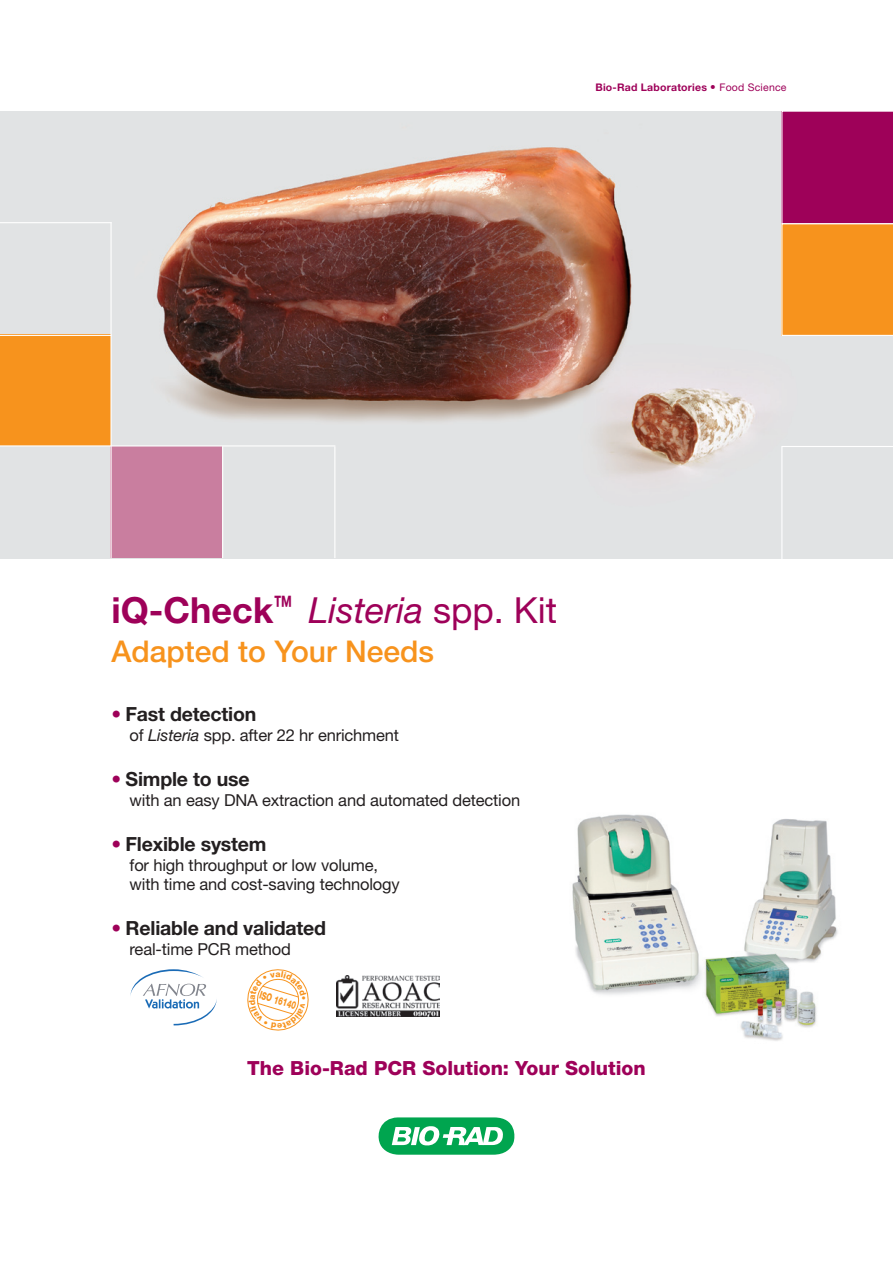
<style>
.page{position:relative;width:893px;height:1263px;background:#fff}
.page>*{position:absolute;margin:0;border:0;box-sizing:border-box;transform-origin:0 0}
.t1{font:700 36px "Helvetica Neue LT";color:#9e0159}
.t2{font:500 30px "Helvetica Neue LT";color:#f7931d}
.t3{font:700 19.5px "Helvetica Neue LT";letter-spacing:-.01em;color:#231f20}
.t4{font:800 19.5px "Helvetica Neue LT";color:#9e0159}
.t5{font:16.5px/19.8px "Helvetica Neue LT";letter-spacing:-.01em;color:#231f20}
.t6{font:800 10.8px "Helvetica Neue LT";color:#f7931d;scale:.67 1}
.t7{font:700 10.5px "Helvetica Neue LT";letter-spacing:.02em;color:#9e0159}
.s1{font-weight:400;font-size:11.25px}
.s2{font-weight:400}
.s3{font-weight:400;font-style:italic}
.s4{font-weight:300;color:#9e0159}
.s5{font-style:italic}
</style>
<div class="page">
<img style="left:572px;top:814px;width:266px;height:227px">
<img style="left:0;top:112px;width:893px;height:446px">
<svg style="left:379px;top:1117px;width:135px;height:38px"></svg>
<div style="left:781px;top:446px;width:112px;height:113px;background:#e1e3e4"></div>
<svg style="left:781px;top:111px;width:112px;height:225px;background:#cb4e3f"></svg>
<svg style="left:130px;top:969px;width:87px;height:56px"></svg>
<img style="left:336px;top:975px;width:103px;height:41px">
<div style="left:0;top:335px;width:111px;height:111px;background:#f7931d"></div>
<div style="left:111px;top:446px;width:111px;height:112px;background:#c97e9f"></div>
<hr style="left:222px;top:446px;width:1px;height:112px;background:#fff">
<hr style="left:334px;top:446px;width:1px;height:112px;background:#fff">
<hr style="left:0;top:222px;width:112px;height:1px;background:#fff">
<hr style="left:110px;top:222px;width:2px;height:336px;background:#fff">
<hr style="left:0;top:335px;width:112px;height:1px;background:#fff">
<hr style="left:0;top:445px;width:335px;height:1px;background:#fff">
<svg style="left:247px;top:969px;width:62px;height:61px"></svg>
<p class="t7" style="left:595px;top:81px;width:193px">Bio-Rad Laboratories <span class="s1">•</span> <span class="s2">Food Science</span></p>
<h1 class="t1" style="left:112px;top:588px;width:447px">iQ-Check<sup>™</sup> <span class="s3">Listeria</span> <span class="s2">spp. Kit</span></h1>
<h2 class="t2" style="left:112px;top:633px;width:324px">Adapted to Your Needs</h2>
<p class="t3" style="left:112px;top:702px;width:146px"><span class="s4">•</span> Fast detection</p>
<p class="t5" style="left:130px;top:725px;width:271px">of <span class="s5">Listeria</span> spp. after 22 hr enrichment</p>
<p class="t3" style="left:112px;top:767px;width:140px"><span class="s4">•</span> Simple to use</p>
<p class="t5" style="left:130px;top:790px;width:392px">with an easy DNA extraction and automated detection</p>
<p class="t3" style="left:112px;top:832px;width:156px"><span class="s4">•</span> Flexible system</p>
<p class="t5" style="left:130px;top:855px;width:272px">for high throughput or low volume, with time and cost-saving technology</p>
<p class="t3" style="left:112px;top:916px;width:216px"><span class="s4">•</span> Reliable and validated</p>
<p class="t5" style="left:130px;top:939px;width:163px">real-time PCR method</p>
<p class="t6" style="left:262px;top:988px;width:58px;rotate:17deg">ISO 16140</p>
<p class="t4" style="left:247px;top:1056px;width:400px">The Bio-Rad PCR Solution: Your Solution</p>
</div>
